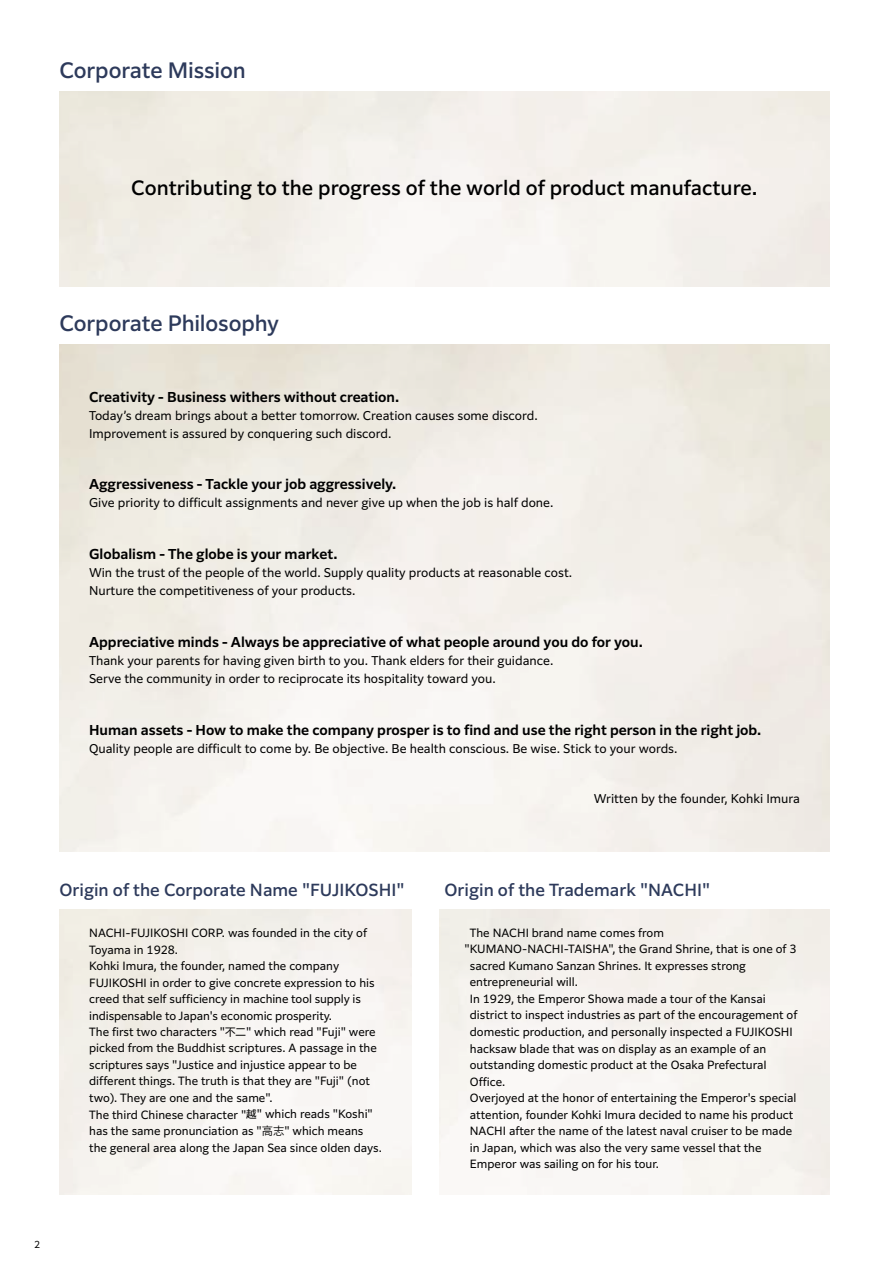
<style>
.page{position:relative;width:893px;height:1263px;background:#fff}
.page>*{position:absolute;margin:0;border:0;box-sizing:border-box;transform-origin:0 0}
.t1{font:500 21px "Clarimo UDPE";letter-spacing:-.005em;color:#2d3a5b}
.t2{font:500 19.5px "Clarimo UDPE";color:#000}
.t3{font:500 16.5px "Clarimo UDPE";color:#2d3a5b}
.t4{font:600 13.5px "Clarimo UDPE";color:#000}
.t5{font:12px/18px "Clarimo UDPE";color:#000}
.t6{font:11.25px/16.5px "Clarimo UDPE";color:#000}
.t7{font:9px "UD Shin Go NT Pro";color:#000}
.s1{font-family:"UD Shin Go Pro";font-size:10.5px}
.s2{font-family:"Koz Go Pr 6 N"}
</style>
<div class="page">
<h1 class="t1" style="left:60px;top:53px;width:188px">Corporate Mission</h1>
<h2 class="t2" style="left:131px;top:172px;width:628px">Contributing to the progress of the world of product manufacture.</h2>
<h1 class="t1" style="left:60px;top:306px;width:221px">Corporate Philosophy</h1>
<p class="t4" style="left:89px;top:386px;width:312px">Creativity - Business withers without creation.</p>
<p class="t5" style="left:89px;top:405px;width:450px">Today’s dream brings about a better tomorrow. Creation causes some discord.<br>Improvement is assured by conquering such discord.</p>
<p class="t4" style="left:89px;top:473px;width:309px">Aggressiveness - Tackle your job aggressively.</p>
<p class="t5" style="left:89px;top:493px;width:466px">Give priority to difficult assignments and never give up when the job is half done.</p>
<p class="t4" style="left:89px;top:543px;width:250px">Globalism - The globe is your market.</p>
<p class="t5" style="left:89px;top:563px;width:485px">Win the trust of the people of the world. Supply quality products at reasonable cost.<br>Nurture the competitiveness of your products.</p>
<p class="t4" style="left:89px;top:631px;width:555px">Appreciative minds - Always be appreciative of what people around you do for you.</p>
<p class="t5" style="left:89px;top:651px;width:466px">Thank your parents for having given birth to you. Thank elders for their guidance.<br>Serve the community in order to reciprocate its hospitality toward you.</p>
<p class="t4" style="left:89px;top:719px;width:674px">Human assets - How to make the company prosper is to find and use the right person in the right job.</p>
<p class="t5" style="left:89px;top:738px;width:590px">Quality people are difficult to come by. Be objective. Be health conscious. Be wise. Stick to your words.</p>
<p class="t5" style="left:594px;top:789px;width:208px">Written by the founder, Kohki Imura</p>
<h3 class="t3" style="left:60px;top:876px;width:347px">Origin of the Corporate Name "FUJIKOSHI"</h3>
<h3 class="t3" style="left:445px;top:876px;width:267px">Origin of the Trademark "NACHI"</h3>
<p class="t6" style="left:89px;top:924px;width:294px">NACHI-FUJIKOSHI CORP. was founded in the city of Toyama in 1928.<br>Kohki Imura, the founder, named the company FUJIKOSHI in order to give concrete expression to his creed that self sufficiency in machine tool supply is indispensable to Japan's economic prosperity.<br>The first two characters "<span class="s1">不二</span>" which read "Fuji" were picked from the Buddhist scriptures. A passage in the scriptures says "Justice and injustice appear to be different things. The truth is that they are "Fuji" (not two). They are one and the same".<br>The third Chinese character "<span class="s1">越</span>" which reads "Koshi" has the same pronunciation as "<span class="s2">高志</span>" which means the general area along the Japan Sea since olden days.</p>
<p class="t6" style="left:470px;top:924px;width:196px">The NACHI brand name comes from</p>
<p class="t6" style="left:465px;top:940px;width:334px">"KUMANO-NACHI-TAISHA", the Grand Shrine, that is one of 3</p>
<p class="t6" style="left:470px;top:957px;width:278px">sacred Kumano Sanzan Shrines. It expresses strong</p>
<p class="t6" style="left:470px;top:973px;width:110px">entrepreneurial will.</p>
<p class="t6" style="left:470px;top:990px;width:297px">In 1929, the Emperor Showa made a tour of the Kansai</p>
<p class="t6" style="left:470px;top:1006px;width:329px">district to inspect industries as part of the encouragement of</p>
<p class="t6" style="left:470px;top:1023px;width:324px">domestic production, and personally inspected a FUJIKOSHI</p>
<p class="t6" style="left:470px;top:1039px;width:298px">hacksaw blade that was on display as an example of an</p>
<p class="t6" style="left:470px;top:1056px;width:299px">outstanding domestic product at the Osaka PrefecturaI</p>
<p class="t6" style="left:470px;top:1072px;width:37px">Office.</p>
<p class="t6" style="left:470px;top:1089px;width:328px">Overjoyed at the honor of entertaining the Emperor's special</p>
<p class="t6" style="left:470px;top:1105px;width:325px">attention, founder Kohki Imura decided to name his product</p>
<p class="t6" style="left:470px;top:1122px;width:324px">NACHI after the name of the latest naval cruiser to be made</p>
<p class="t6" style="left:470px;top:1138px;width:293px">in Japan, which was also the very same vessel that the</p>
<p class="t6" style="left:470px;top:1155px;width:191px">Emperor was sailing on for his tour.</p>
<p class="t7" style="left:34px;top:1238px;width:7px">2</p>
</div>
